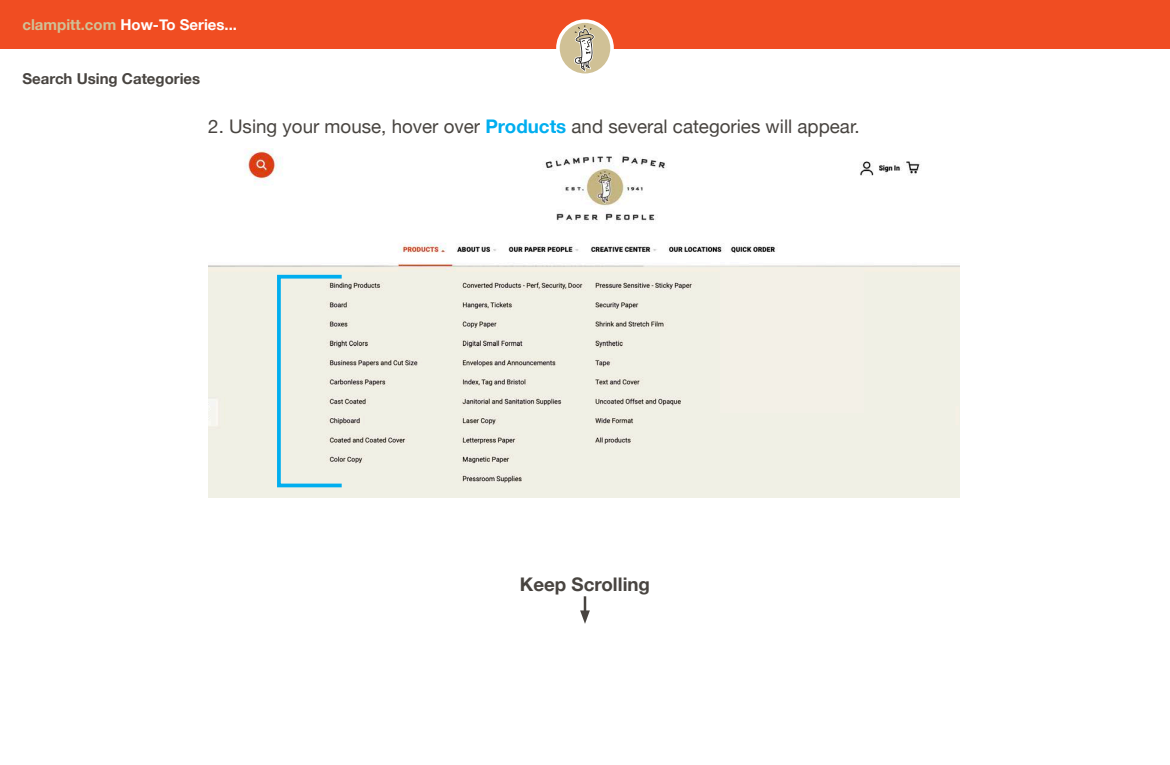
<style>
.page{position:relative;width:1170px;height:765px;background:#fff}
.page>*{position:absolute;margin:0;border:0;box-sizing:border-box;transform-origin:0 0}
.t1{font:18.75px "Helvetica Neue";color:#484440}
.t2{font:700 18.75px "Helvetica Neue";color:#484440}
.t3{font:700 15px "Helvetica Neue";color:#fff}
.t4{font:700 15px "Helvetica Neue";color:#484440}
.s1{color:#d0c196}
.s2{font-weight:700;color:#00aeef}
</style>
<div class="page">
<div style="left:0;top:0;width:1170px;height:48px;background:#f04d22"></div>
<svg style="left:556px;top:19px;width:58px;height:58px"></svg>
<div style="left:560px;top:23px;width:50px;height:50px;background:#d0c196;border-radius:50%"></div>
<svg style="left:574px;top:25px;width:21px;height:47px"></svg>
<img style="left:208px;top:148px;width:752px;height:349px">
<div style="left:277px;top:275px;width:67px;height:212px;border:4px solid #00aeef"></div>
<div style="left:720px;top:270px;width:143px;height:143px;background:#f3f0e7"></div>
<svg style="left:580px;top:596px;width:10px;height:28px"></svg>
<p class="t3" style="left:22px;top:13px;width:216px"><span class="s1">clampitt.com</span> How-To Series...</p>
<p class="t4" style="left:22px;top:67px;width:179px">Search Using Categories</p>
<p class="t1" style="left:208px;top:113px;width:653px">2. Using your mouse, hover over <span class="s2">Products</span> and several categories will appear.</p>
<p class="t2" style="left:520px;top:569px;width:132px">Keep Scrolling</p>
</div>
